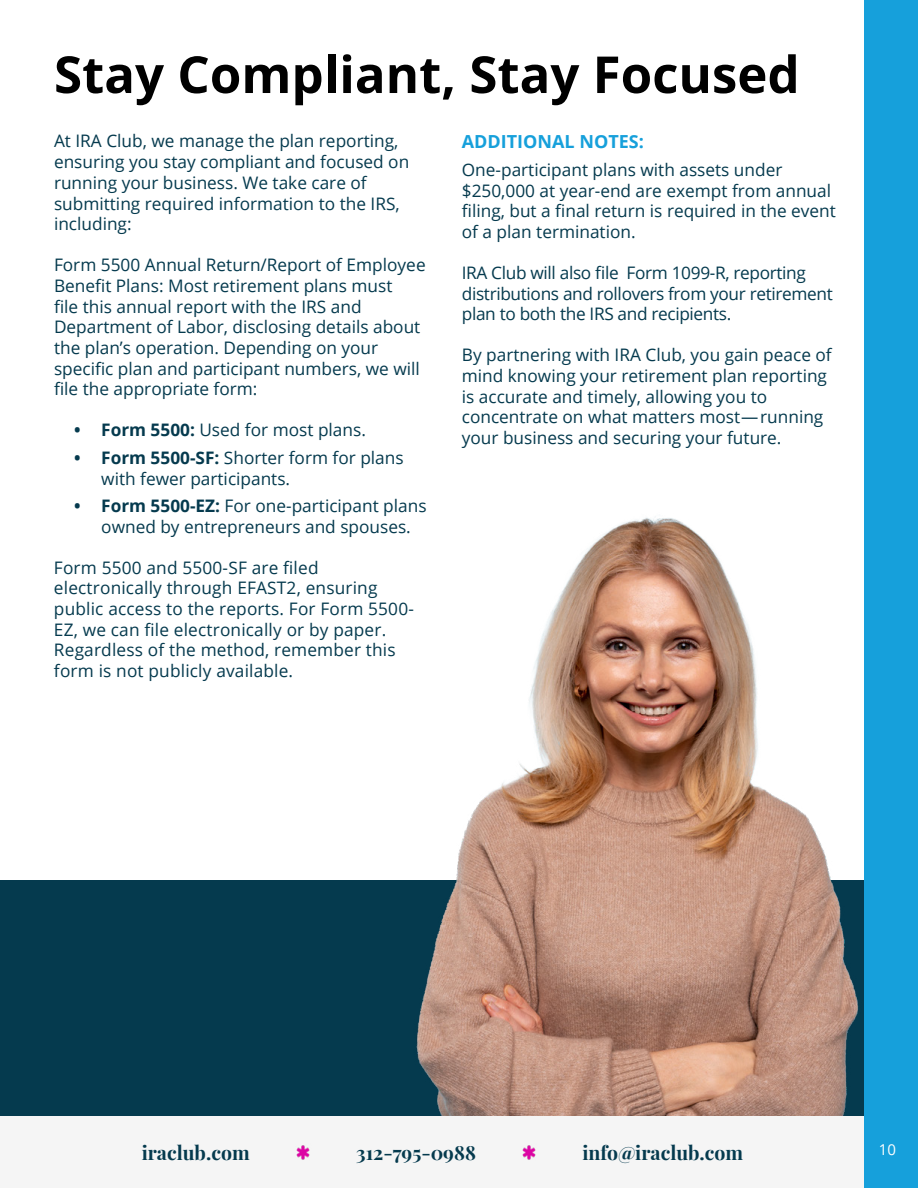
<style>
.page{position:relative;width:918px;height:1188px;background:#fff}
.page>*{position:absolute;margin:0;border:0;box-sizing:border-box;transform-origin:0 0}
.t1{font:700 51px "Open Sans";color:#000}
.t2{font:700 19.5px "Playfair Display";color:#053a4e}
.t3{font:700 18px "Open Sans";color:#16a0db}
.t4{font:17.25px/20.7px "Open Sans";color:#053a4e}
.t5{font:17.25px/20.7px "Open Sans";letter-spacing:-.02em;color:#053a4e}
.t6{font:15px "Open Sans";color:#fff}
.s1{font-weight:700}
</style>
<div class="page">
<div style="left:0;top:880px;width:918px;height:308px;background:#053a4e"></div>
<img style="left:416px;top:516px;width:443px;height:600px">
<div style="left:0;top:1116px;width:918px;height:72px;background:#f5f5f5"></div>
<div style="left:864px;top:0;width:54px;height:1188px;background:#16a0db"></div>
<img style="left:296px;top:1145px;width:14px;height:15px">
<img style="left:522px;top:1145px;width:14px;height:15px">
<h1 class="t1" style="left:54px;top:39px;width:747px">Stay Compliant, Stay Focused</h1>
<p class="t4" style="left:54px;top:130px;width:357px">At IRA Club, we manage the plan reporting, ensuring you stay compliant and focused on running your business. We take care of submitting required information to the IRS, including:</p>
<p class="t4" style="left:54px;top:254px;width:373px">Form 5500 Annual Return/Report of Employee Benefit Plans: Most retirement plans must<br>file this annual report with the IRS and Department of Labor, disclosing details about the plan’s operation. Depending on your specific plan and participant numbers, we will file the appropriate form:</p>
<p class="t4" style="left:74px;top:419px;width:293px"><span class="s1">• Form 5500:</span> Used for most plans.</p>
<p class="t4" style="left:101px;top:447px;width:304px;text-indent:-27px"><span class="s1">• Form 5500-SF:</span> Shorter form for plans with fewer participants.</p>
<p class="t4" style="left:101px;top:495px;width:327px;text-indent:-27px"><span class="s1">• Form 5500-EZ:</span> For one-participant plans owned by entrepreneurs and spouses.</p>
<p class="t4" style="left:54px;top:557px;width:361px">Form 5500 and 5500-SF are filed electronically through EFAST2, ensuring public access to the reports. For Form 5500- EZ, we can file electronically or by paper.<br>Regardless of the method, remember this form is not publicly available.</p>
<p class="t3" style="left:462px;top:129px;width:184px">ADDITIONAL NOTES:</p>
<p class="t4" style="left:462px;top:159px;width:376px">One-participant plans with assets under $250,000 at year-end are exempt from annual filing, but a final return is required in the event of a plan termination.</p>
<p class="t5" style="left:462px;top:262px;width:373px">IRA Club will also file Form 1099-R, reporting distributions and rollovers from your retirement plan to both the IRS and recipients.</p>
<p class="t4" style="left:462px;top:344px;width:371px">By partnering with IRA Club, you gain peace of mind knowing your retirement plan reporting is accurate and timely, allowing you to concentrate on what matters most—running your business and securing your future.</p>
<p class="t2" style="left:142px;top:1137px;width:109px">iraclub.com</p>
<p class="t2" style="left:582px;top:1137px;width:162px">info@iraclub.com</p>
<p class="t2" style="left:356px;top:1137px;width:121px">312-795-0988</p>
<p class="t6" style="left:879px;top:1139px;width:19px">10</p>
</div>
